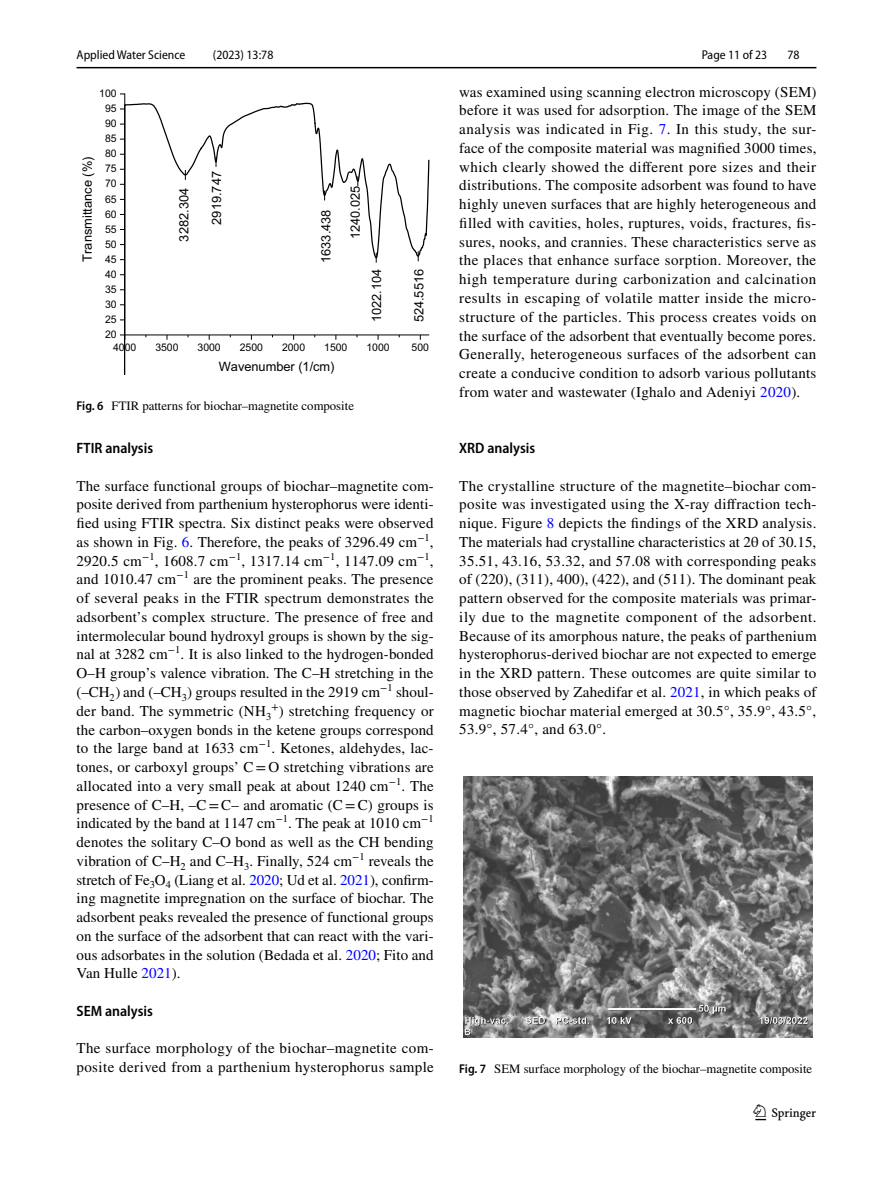
<style>
.page{position:relative;width:893px;height:1187px;background:#fff}
.page>*{position:absolute;margin:0;border:0;box-sizing:border-box;transform-origin:0 0}
.t1{font:22.5px "Springnew";color:#000}
.t2{font:15px/18.8px "STIX";letter-spacing:.02em;color:#000;text-align:justify}
.t3{font:600 semi-condensed 15px "Myriad Pro";color:#000}
.t4{font:12.9px "Arial";color:#000}
.t5{font:12.75px "STIX";color:#000}
.t6{font:12.75px "Arial";color:#000}
.t7{font:semi-condensed 12.75px "Myriad Pro";color:#000}
.t8{font:10.5px "Arial";letter-spacing:-.005em;color:#000}
.s1{font-family:"Myriad Pro";font-weight:600;font-stretch:semi-condensed}
.s2{color:#00f}
.s3{font-family:"STIX Math Regular 13"}
.s4{font-family:"STIX Math Regular 14"}
</style>
<div class="page">
<hr style="left:77px;top:67px;width:739px;height:1px;background:#000">
<hr style="left:124px;top:94px;width:1px;height:241px;background:#000">
<svg style="left:120px;top:102px;width:309px;height:273px"></svg>
<div style="left:459px;top:776px;width:357px;height:261px;background:linear-gradient(to bottom,#fff,#fff)"></div>
<img style="left:463px;top:776px;width:349px;height:261px">
<p class="t7" style="left:77px;top:48px;width:110px">Applied Water Science</p>
<p class="t7" style="left:213px;top:48px;width:62px">(2023) 13:78</p>
<p class="t8" style="left:99px;top:87px;width:19px">100</p>
<p class="t8" style="left:105px;top:102px;width:13px">95</p>
<p class="t8" style="left:105px;top:117px;width:13px">90</p>
<p class="t6" style="left:79px;top:261px;width:106px;rotate:-90deg">Transmittance (%)</p>
<p class="t8" style="left:105px;top:132px;width:13px">85</p>
<p class="t8" style="left:105px;top:147px;width:13px">80</p>
<p class="t8" style="left:105px;top:162px;width:13px">75</p>
<p class="t8" style="left:105px;top:177px;width:13px">70</p>
<p class="t8" style="left:105px;top:192px;width:13px">65</p>
<p class="t8" style="left:105px;top:207px;width:13px">60</p>
<p class="t8" style="left:105px;top:222px;width:13px">55</p>
<p class="t8" style="left:105px;top:237px;width:13px">50</p>
<p class="t8" style="left:105px;top:252px;width:13px">45</p>
<p class="t8" style="left:105px;top:267px;width:13px">40</p>
<p class="t8" style="left:105px;top:282px;width:13px">35</p>
<p class="t8" style="left:105px;top:297px;width:13px">30</p>
<p class="t8" style="left:105px;top:312px;width:13px">25</p>
<p class="t8" style="left:105px;top:327px;width:13px">20</p>
<p class="t6" style="left:176px;top:241px;width:55px;rotate:-90deg">3282.304</p>
<p class="t6" style="left:208px;top:225px;width:55px;rotate:-90deg">2919.747</p>
<p class="t6" style="left:318px;top:263px;width:55px;rotate:-90deg">1633.438</p>
<p class="t6" style="left:347px;top:239px;width:55px;rotate:-90deg">1240.025</p>
<p class="t6" style="left:368px;top:322px;width:55px;rotate:-90deg">1022.104</p>
<p class="t6" style="left:411px;top:322px;width:55px;rotate:-90deg">524.5516</p>
<p class="t8" style="left:113px;top:341px;width:25px">4000</p>
<p class="t8" style="left:155px;top:341px;width:25px">3500</p>
<p class="t8" style="left:198px;top:341px;width:25px">3000</p>
<p class="t8" style="left:240px;top:341px;width:25px">2500</p>
<p class="t8" style="left:282px;top:341px;width:25px">2000</p>
<p class="t8" style="left:324px;top:341px;width:25px">1500</p>
<p class="t8" style="left:366px;top:341px;width:25px">1000</p>
<p class="t8" style="left:412px;top:341px;width:19px">500</p>
<p class="t4" style="left:219px;top:358px;width:117px">Wavenumber (1/cm)</p>
<p class="t5" style="left:77px;top:397px;width:279px"><span class="s1">Fig. 6</span> FTIR patterns for biochar–magnetite composite</p>
<p class="t3" style="left:77px;top:440px;width:78px">FTIR analysis</p>
<p class="t2" style="left:77px;top:477px;width:359px">The surface functional groups of biochar–magnetite com&shy;posite derived from parthenium hysterophorus were identi&shy;fied using FTIR spectra. Six distinct peaks were observed as shown in Fig. <span class="s2">6</span>. Therefore, the peaks of 3296.49 cm<sup>−1</sup>, 2920.5 cm<sup>−1</sup>, 1608.7 cm<sup>−1</sup>, 1317.14 cm<sup>−1</sup>, 1147.09 cm<sup>−1</sup>, and 1010.47 cm<sup>−1</sup> are the prominent peaks. The presence of several peaks in the FTIR spectrum demonstrates the adsorbent’s complex structure. The presence of free and intermolecular bound hydroxyl groups is shown by the sig&shy;nal at 3282 cm<sup>−1</sup>. It is also linked to the hydrogen-bonded O–H group’s valence vibration. The C–H stretching in the (–<span class="s3">CH</span><sub>2</sub><span class="s3">)</span> and (–CH<sub>3</sub>) groups resulted in the 2919 cm<sup>−1</sup> shoul&shy;der band. The symmetric (NH<sub>3</sub><sup>+</sup>) stretching frequency or the carbon–oxygen bonds in the ketene groups correspond to the large band at 1633 cm<sup>−1</sup>. Ketones, aldehydes, lac&shy;tones, or carboxyl groups’ C= O stretching vibrations are allocated into a very small peak at about 1240 cm<sup>−1</sup>. The presence of C–H, –C=C– and aromatic (C=C) groups is indicated by the band at 1147 cm<sup>−1</sup>. The peak at 1010 cm<sup>−1 </sup>denotes the solitary C–O bond as well as the CH bending vibration of C–H<sub>2</sub> and C–<span class="s4">H</span><sub>3</sub>. Finally, 524 cm<sup>−1</sup> reveals the stretch of Fe<sub>3</sub>O<sub>4</sub> (Liang et al. <span class="s2">2020</span>; Ud et al. <span class="s2">2021</span>), confirm&shy;ing magnetite impregnation on the surface of biochar. The adsorbent peaks revealed the presence of functional groups on the surface of the adsorbent that can react with the vari&shy;ous adsorbates in the solution (Bedada et al. <span class="s2">2020</span>; Fito and Van Hulle <span class="s2">2021</span>).</p>
<p class="t3" style="left:77px;top:1002px;width:78px">SEM analysis</p>
<p class="t2" style="left:77px;top:1039px;width:359px">The surface morphology of the biochar–magnetite com&shy;posite derived from a parthenium hysterophorus sample</p>
<p class="t7" style="left:702px;top:48px;width:67px">Page 11 of 23</p>
<p class="t7" style="left:787px;top:48px;width:14px">78</p>
<p class="t2" style="left:459px;top:83px;width:359px">was examined using scanning electron microscopy (SEM) before it was used for adsorption. The image of the SEM analysis was indicated in Fig. <span class="s2">7</span>. In this study, the sur&shy;face of the composite material was magnified 3000 times, which clearly showed the different pore sizes and their distributions. The composite adsorbent was found to have highly uneven surfaces that are highly heterogeneous and filled with cavities, holes, ruptures, voids, fractures, fis&shy;sures, nooks, and crannies. These characteristics serve as the places that enhance surface sorption. Moreover, the high temperature during carbonization and calcination results in escaping of volatile matter inside the micro&shy;structure of the particles. This process creates voids on the surface of the adsorbent that eventually become pores.<br>Generally, heterogeneous surfaces of the adsorbent can create a conducive condition to adsorb various pollutants from water and wastewater (Ighalo and Adeniyi <span class="s2">2020</span>).</p>
<p class="t3" style="left:459px;top:440px;width:77px">XRD analysis</p>
<p class="t2" style="left:459px;top:477px;width:359px">The crystalline structure of the magnetite–biochar com&shy;posite was investigated using the X-ray diffraction tech&shy;nique. Figure <span class="s2">8</span> depicts the findings of the XRD analysis.<br>The materials had crystalline characteristics at 2θ of 30.15, 35.51, 43.16, 53.32, and 57.08 with corresponding peaks of (220), (311), 400), (422), and (511). The dominant peak pattern observed for the composite materials was primar&shy;ily due to the magnetite component of the adsorbent.<br>Because of its amorphous nature, the peaks of parthenium hysterophorus-derived biochar are not expected to emerge in the XRD pattern. These outcomes are quite similar to those observed by Zahedifar et al. <span class="s2">2021</span>, in which peaks of magnetic biochar material emerged at 30.5°, 35.9°, 43.5°, 53.9°, 57.4°, and 63.0°.</p>
<p class="t5" style="left:459px;top:1059px;width:355px"><span class="s1">Fig. 7</span> SEM surface morphology of the biochar–magnetite composite</p>
<h1 class="t1" style="left:755px;top:1104px;width:62px">1 3</h1>
</div>
